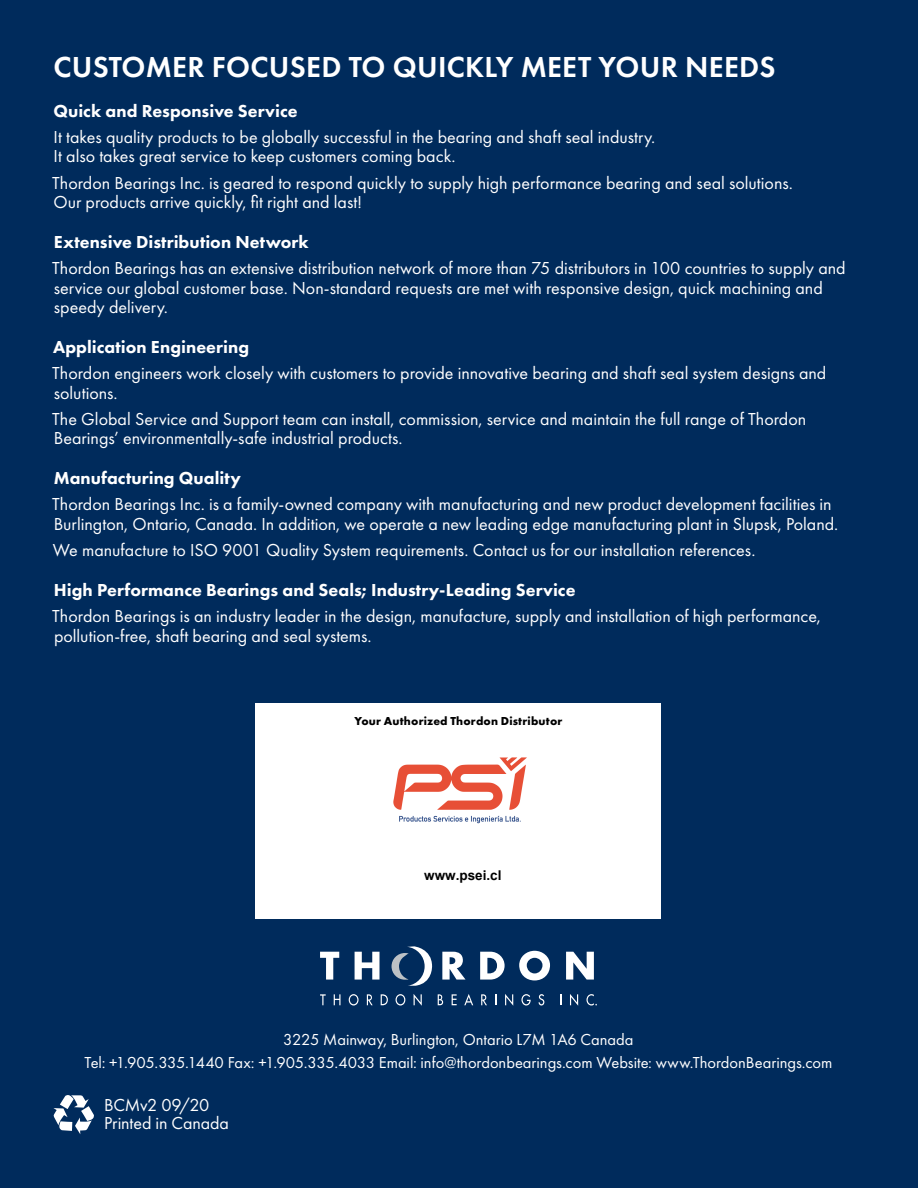
<style>
.page{position:relative;width:918px;height:1188px;background:#002b5c}
.page>*{position:absolute;margin:0;border:0;box-sizing:border-box;transform-origin:0 0}
.t1{font:600 30px "Futura PT";letter-spacing:.01em;color:#fff}
.t2{font:18px/19.5px "Futura PT";color:#fff}
.t3{font:800 18px "Futura PT";letter-spacing:.005em;color:#fff}
.t4{font:16.5px/23.2px "Futura PT";letter-spacing:-.005em;color:#fff;text-align:center}
.t5{font:700 12px "Futura PT";letter-spacing:.015em;color:#000}
</style>
<div class="page">
<svg style="left:53px;top:1095px;width:41px;height:39px"></svg>
<svg style="left:320px;top:952px;width:19px;height:28px"></svg>
<svg style="left:355px;top:952px;width:25px;height:28px"></svg>
<svg style="left:442px;top:952px;width:24px;height:28px"></svg>
<svg style="left:480px;top:952px;width:25px;height:28px"></svg>
<svg style="left:519px;top:951px;width:31px;height:29px"></svg>
<svg style="left:566px;top:952px;width:28px;height:28px"></svg>
<svg style="left:320px;top:994px;width:6px;height:11px"></svg>
<svg style="left:334px;top:994px;width:7px;height:11px"></svg>
<svg style="left:349px;top:994px;width:10px;height:12px"></svg>
<svg style="left:367px;top:994px;width:6px;height:11px"></svg>
<svg style="left:381px;top:994px;width:7px;height:11px"></svg>
<svg style="left:396px;top:994px;width:9px;height:12px"></svg>
<svg style="left:414px;top:994px;width:8px;height:12px"></svg>
<svg style="left:438px;top:994px;width:5px;height:11px"></svg>
<svg style="left:452px;top:994px;width:5px;height:11px"></svg>
<svg style="left:464px;top:994px;width:9px;height:11px"></svg>
<svg style="left:481px;top:994px;width:6px;height:11px"></svg>
<svg style="left:505px;top:994px;width:8px;height:12px"></svg>
<svg style="left:521px;top:994px;width:10px;height:12px"></svg>
<svg style="left:538px;top:994px;width:6px;height:12px"></svg>
<svg style="left:570px;top:994px;width:8px;height:12px"></svg>
<svg style="left:586px;top:994px;width:11px;height:12px"></svg>
<svg style="left:392px;top:946px;width:41px;height:40px"></svg>
<div style="left:256px;top:703px;width:405px;height:216px;background:#fff"></div>
<img style="left:393px;top:757px;width:134px;height:67px">
<h1 class="t1" style="left:54px;top:48px;width:724px">CUSTOMER FOCUSED TO QUICKLY MEET YOUR NEEDS</h1>
<p class="t3" style="left:53px;top:99px;width:246px">Quick and Responsive Service</p>
<p class="t2" style="left:54px;top:127px;width:603px">It takes quality products to be globally successful in the bearing and shaft seal industry.<br>It also takes great service to keep customers coming back.</p>
<p class="t2" style="left:52px;top:173px;width:742px">Thordon Bearings Inc. is geared to respond quickly to supply high performance bearing and seal solutions.<br>Our products arrive quickly, fit right and last!</p>
<p class="t3" style="left:54px;top:231px;width:256px">Extensive Distribution Network</p>
<p class="t2" style="left:52px;top:258px;width:795px">Thordon Bearings has an extensive distribution network of more than 75 distributors in 100 countries to supply and service our global customer base. Non-standard requests are met with responsive design, quick machining and speedy delivery.</p>
<p class="t3" style="left:53px;top:336px;width:197px">Application Engineering</p>
<p class="t2" style="left:52px;top:363px;width:776px">Thordon engineers work closely with customers to provide innovative bearing and shaft seal system designs and solutions.</p>
<p class="t2" style="left:52px;top:409px;width:756px">The Global Service and Support team can install, commission, service and maintain the full range of Thordon<br>Bearings’ environmentally-safe industrial products.</p>
<p class="t3" style="left:54px;top:467px;width:189px">Manufacturing Quality</p>
<p class="t2" style="left:52px;top:494px;width:788px">Thordon Bearings Inc. is a family-owned company with manufacturing and new product development facilities in<br>Burlington, Ontario, Canada. In addition, we operate a new leading edge manufacturing plant in Slupsk, Poland.</p>
<p class="t2" style="left:53px;top:540px;width:704px">We manufacture to ISO 9001 Quality System requirements. Contact us for our installation references.</p>
<p class="t3" style="left:54px;top:579px;width:523px">High Performance Bearings and Seals; Industry-Leading Service</p>
<p class="t2" style="left:52px;top:606px;width:770px">Thordon Bearings is an industry leader in the design, manufacture, supply and installation of high performance, pollution-free, shaft bearing and seal systems.</p>
<p class="t5" style="left:354px;top:714px;width:210px">Your Authorized Thordon Distributor</p>
<p class="t4" style="left:84px;top:1027px;width:750px">3225 Mainway, Burlington, Ontario L7M 1A6 Canada<br>Tel: +1.905.335.1440 Fax: +1.905.335.4033 Email: info@thordonbearings.com Website: www.ThordonBearings.com</p>
<p class="t2" style="left:104px;top:1096px;width:126px;line-height:18px">BCMv2 09/20<br>Printed in Canada</p>
</div>
